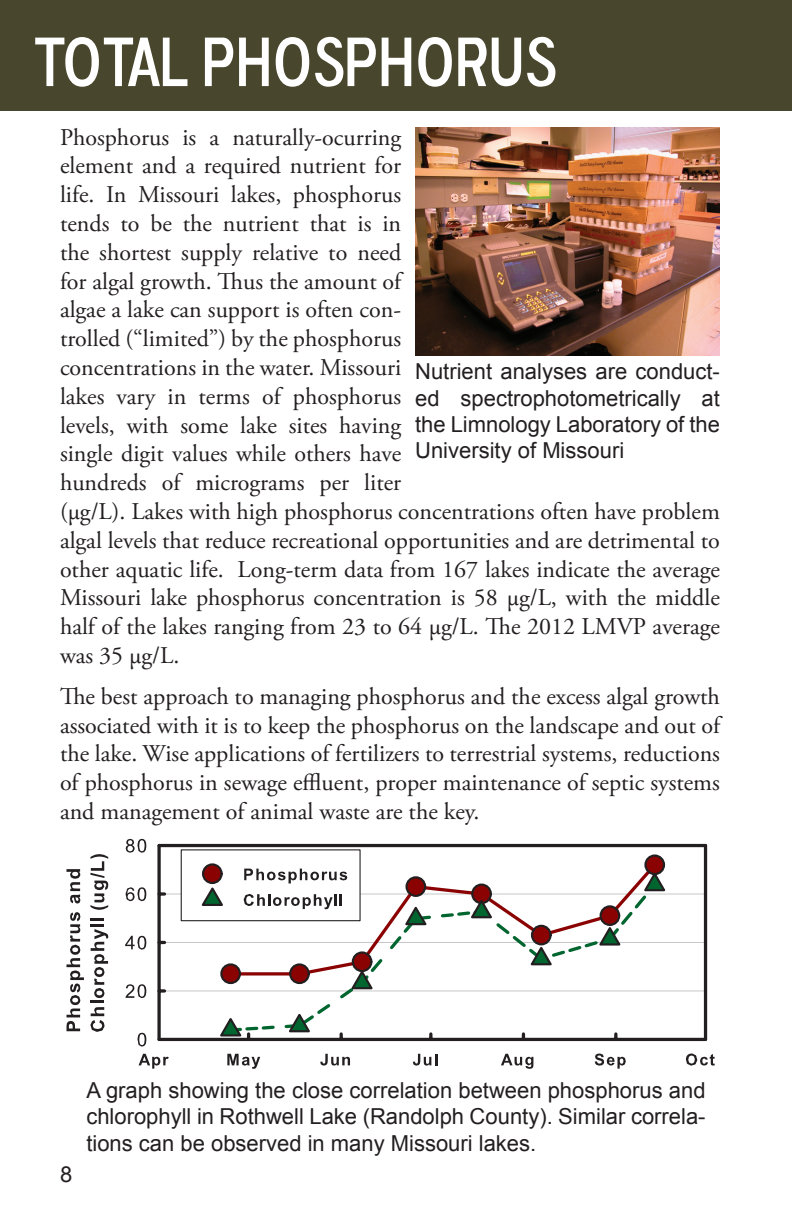
<style>
.page{position:relative;width:792px;height:1224px;background:#fff}
.page>*{position:absolute;margin:0;border:0;box-sizing:border-box;transform-origin:0 0}
.t1{font:70.6px "Blue Highway D Type";color:#fff}
.t2{font:24px/28.8px "Adobe Garamond Pro";color:#231f20}
.t3{font:22px/26.4px "Arial";color:#231f20;text-align:justify}
</style>
<div class="page">
<div style="left:0;top:0;width:792px;height:110px;background:#48462c"></div>
<hr style="left:159px;top:1038px;width:547px;height:3px;background:#231f20">
<svg style="left:340px;top:1034px;width:3px;height:4px"></svg>
<svg style="left:429px;top:1034px;width:6px;height:4px"></svg>
<svg style="left:517px;top:1034px;width:8px;height:4px"></svg>
<svg style="left:614px;top:1034px;width:9px;height:4px"></svg>
<svg style="left:139px;top:1054px;width:30px;height:15px"></svg>
<svg style="left:227px;top:1054px;width:33px;height:15px"></svg>
<svg style="left:320px;top:1054px;width:30px;height:12px"></svg>
<svg style="left:413px;top:1054px;width:24px;height:12px"></svg>
<svg style="left:501px;top:1054px;width:32px;height:15px"></svg>
<svg style="left:595px;top:1054px;width:31px;height:15px"></svg>
<svg style="left:686px;top:1054px;width:29px;height:12px"></svg>
<hr style="left:159px;top:844px;width:547px;height:3px;background:#231f20">
<hr style="left:159px;top:991px;width:547px;height:1px;background:#c7c8ca">
<hr style="left:159px;top:942px;width:547px;height:1px;background:#c7c8ca">
<hr style="left:159px;top:894px;width:547px;height:1px;background:#c7c8ca">
<svg style="left:67px;top:912px;width:17px;height:119px"></svg>
<svg style="left:67px;top:869px;width:13px;height:35px"></svg>
<svg style="left:90px;top:918px;width:18px;height:114px"></svg>
<svg style="left:90px;top:854px;width:18px;height:56px"></svg>
<svg style="left:157px;top:846px;width:4px;height:193px"></svg>
<svg style="left:159px;top:989px;width:6px;height:4px"></svg>
<svg style="left:159px;top:941px;width:6px;height:3px"></svg>
<svg style="left:159px;top:892px;width:6px;height:4px"></svg>
<svg style="left:137px;top:1033px;width:9px;height:14px"></svg>
<svg style="left:126px;top:984px;width:20px;height:14px"></svg>
<svg style="left:125px;top:936px;width:21px;height:14px"></svg>
<svg style="left:126px;top:887px;width:20px;height:14px"></svg>
<svg style="left:126px;top:839px;width:20px;height:14px"></svg>
<hr style="left:704px;top:846px;width:3px;height:193px;background:#231f20">
<svg style="left:408px;top:877px;width:251px;height:18px"></svg>
<svg style="left:221px;top:964px;width:19px;height:19px"></svg>
<div style="left:220px;top:963px;width:21px;height:21px;border:2px solid #231f20;border-radius:50%"></div>
<div style="left:407px;top:877px;width:18px;height:19px;background:#8b0202;border-radius:50%"></div>
<div style="left:405px;top:876px;width:21px;height:21px;border:2px solid #231f20;border-radius:50%"></div>
<svg style="left:472px;top:885px;width:19px;height:18px"></svg>
<div style="left:471px;top:884px;width:21px;height:20px;border:2px solid #231f20;border-radius:50%"></div>
<div style="left:645px;top:856px;width:19px;height:18px;background:#8b0202;border-radius:50%"></div>
<div style="left:644px;top:854px;width:21px;height:21px;border:2px solid #231f20;border-radius:50%"></div>
<svg style="left:227px;top:892px;width:422px;height:141px"></svg>
<svg style="left:217px;top:1016px;width:33px;height:22px"></svg>
<svg style="left:286px;top:1012px;width:27px;height:21px"></svg>
<svg style="left:349px;top:969px;width:26px;height:21px"></svg>
<svg style="left:403px;top:905px;width:26px;height:21px"></svg>
<svg style="left:468px;top:898px;width:27px;height:21px"></svg>
<svg style="left:528px;top:945px;width:26px;height:21px"></svg>
<svg style="left:597px;top:925px;width:26px;height:22px"></svg>
<svg style="left:641px;top:871px;width:25px;height:21px"></svg>
<div style="left:181px;top:850px;width:179px;height:71px;background:#fff"></div>
<div style="left:181px;top:849px;width:180px;height:72px;border:1px solid #231f20"></div>
<svg style="left:244px;top:869px;width:103px;height:14px"></svg>
<svg style="left:203px;top:864px;width:19px;height:19px"></svg>
<div style="left:202px;top:863px;width:21px;height:21px;border:2px solid #231f20;border-radius:50%"></div>
<svg style="left:244px;top:894px;width:98px;height:15px"></svg>
<svg style="left:201px;top:887px;width:22px;height:19px"></svg>
<img style="left:415px;top:127px;width:305px;height:229px">
<h1 class="t1" style="left:34px;top:17px;width:524px">TOTAL PHOSPHORUS</h1>
<p class="t2" style="left:60px;top:123px;width:661px">Phosphorus is a naturally-ocurring<br>element and a required nutrient for<br>life. In Missouri lakes, phosphorus<br>tends to be the nutrient that is in<br>the shortest supply relative to need<br>for algal growth. Thus the amount of<br>algae a lake can support is often con-<br>trolled (“limited”) by the phosphorus<br>concentrations in the water. Missouri<br>lakes vary in terms of phosphorus<br>levels, with some lake sites having<br>single digit values while others have<br>hundreds of micrograms per liter<br>(µg/L). Lakes with high phosphorus concentrations often have problem algal levels that reduce recreational opportunities and are detrimental to other aquatic life. Long-term data from 167 lakes indicate the average Missouri lake phosphorus concentration is 58 µg/L, with the middle half of the lakes ranging from 23 to 64 µg/L. The 2012 LMVP average was 35 µg/L.</p>
<p class="t2" style="left:60px;top:683px;width:662px;text-align:justify">The best approach to managing phosphorus and the excess algal growth associated with it is to keep the phosphorus on the landscape and out of the lake. Wise applications of fertilizers to terrestrial systems, reductions of phosphorus in sewage effluent, proper maintenance of septic systems and management of animal waste are the key.</p>
<p class="t3" style="left:415px;top:359px;width:306px">Nutrient analyses are conduct&shy;ed spectrophotometrically at the Limnology Laboratory of the University of Missouri</p>
<p class="t3" style="left:60px;top:1161px;width:14px">8</p>
<p class="t3" style="left:86px;top:1077px;width:621px">A graph showing the close correlation between phosphorus and chlorophyll in Rothwell Lake (Randolph County). Similar correla&shy;tions can be observed in many Missouri lakes.</p>
</div>
